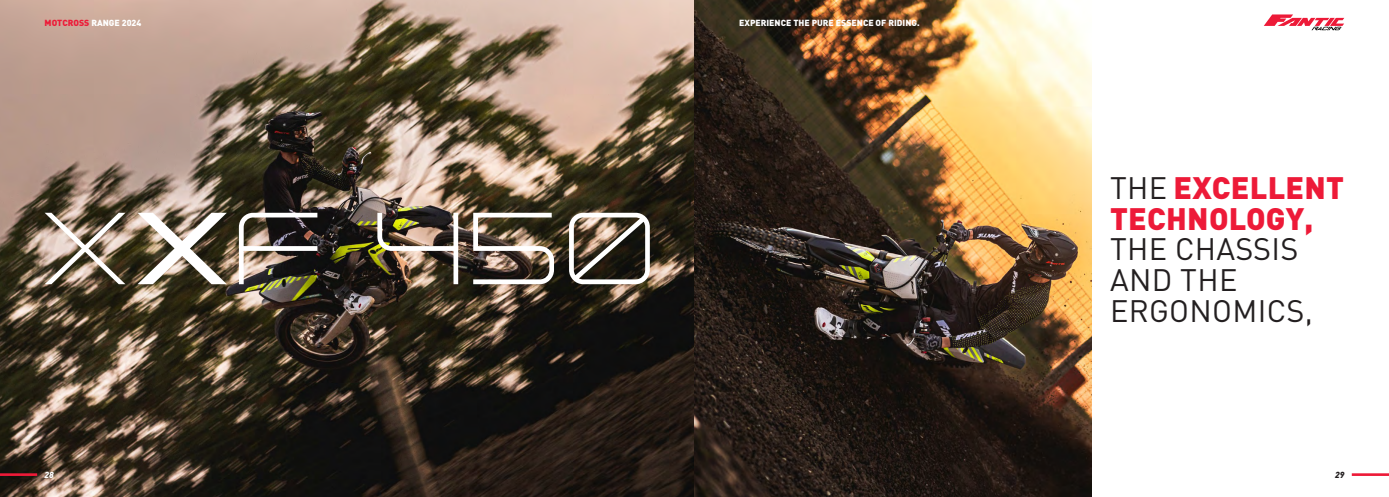
<style>
.page{position:relative;width:1389px;height:497px;background:#fff}
.page>*{position:absolute;margin:0;border:0;box-sizing:border-box;transform-origin:0 0}
.t1{font:30.62px/30.6px "DIN Pro";letter-spacing:.01em;color:#231f20}
.t2{font:900 30.62px/30.6px "DIN Pro";letter-spacing:.01em;color:#ed1a38}
.t3{font:900 8.75px "DIN Pro";color:#fff}
.t4{font:italic 900 8.75px "DIN Pro";color:#fff}
.t5{font:italic 900 8.75px "DIN Pro";color:#231f20}
.s1{color:#ed1a38}
.s2{font-weight:400;color:#231f20}
</style>
<div class="page">
<img style="left:0;top:0;width:1091px;height:496px">
<svg style="left:45px;top:212px;width:80px;height:72px;background:#96897a"></svg>
<svg style="left:137px;top:212px;width:90px;height:72px"></svg>
<img style="left:239px;top:212px;width:78px;height:72px">
<img style="left:377px;top:212px;width:81px;height:72px">
<img style="left:473px;top:212px;width:81px;height:72px">
<svg style="left:569px;top:212px;width:81px;height:72px"></svg>
<svg style="left:1264px;top:14px;width:80px;height:16px"></svg>
<hr style="left:0;top:472px;width:37px;height:3px;background:#ed1a38">
<hr style="left:1352px;top:472px;width:37px;height:3px;background:#ed1a38">
<p class="t3" style="left:45px;top:17px;width:98px"><span class="s1">MOTCROSS</span> RANGE 2024</p>
<p class="t3" style="left:739px;top:17px;width:182px">EXPERIENCE THE PURE ESSENCE OF RIDING.</p>
<p class="t2" style="left:1110px;top:171px;width:236px"><span class="s2">THE</span> EXCELLENT<br>TECHNOLOGY,</p>
<p class="t1" style="left:1110px;top:232px;width:204px">THE CHASSIS<br>AND THE<br>ERGONOMICS,</p>
<p class="t4" style="left:45px;top:466px;width:11px">28</p>
<p class="t5" style="left:1335px;top:466px;width:11px">29</p>
</div>
